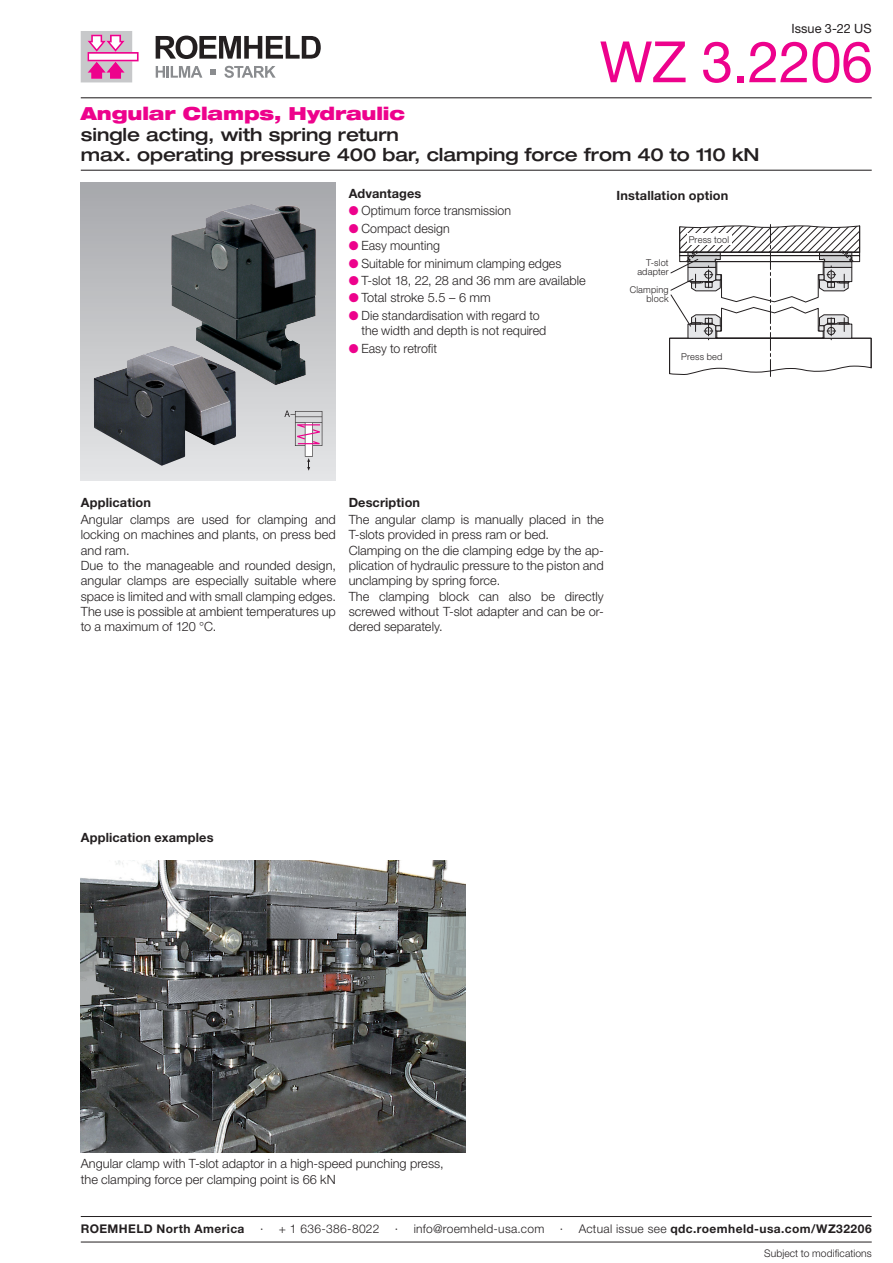
<style>
.page{position:relative;width:893px;height:1263px;background:#fff}
.page>*{position:absolute;margin:0;border:0;box-sizing:border-box;transform-origin:0 0}
.t1{font:57px "Helvetica Neue LT Pro";letter-spacing:-.01em;color:#ed028c}
.t2{font:500 expanded 18px/20.2px "Helvetica Neue LT Pro";letter-spacing:-.005em;color:#231f20}
.t3{font:900 expanded 18px "Helvetica Neue LT Pro";letter-spacing:-.01em;color:#ed028c}
.t4{font:300 12.75px/15.3px "Helvetica Neue LT Pro";letter-spacing:.005em;color:#231f20}
.t5{font:700 12.75px "Helvetica Neue LT Pro";letter-spacing:.01em;color:#231f20}
.t6{font:12.75px "Helvetica Neue LT Pro";color:#231f20}
.t7{font:700 12px "Helvetica Neue LT Pro";letter-spacing:.035em;color:#231f20}
.t8{font:300 12px "Helvetica Neue LT Pro";letter-spacing:.025em;color:#231f20}
.t9{font:300 10.5px "Helvetica Neue LT Pro";letter-spacing:.01em;color:#231f20}
.t10{font:300 9.45px/9px "Helvetica Neue LT Pro";letter-spacing:.02em;color:#231f20;text-align:right}
.s1{color:#ed028c}
.s2{font-weight:300}
</style>
<div class="page">
<svg style="left:156px;top:36px;width:165px;height:23px"></svg>
<svg style="left:156px;top:66px;width:46px;height:12px"></svg>
<svg style="left:224px;top:66px;width:52px;height:12px"></svg>
<svg style="left:210px;top:69px;width:6px;height:6px"></svg>
<svg style="left:81px;top:31px;width:58px;height:51px"></svg>
<hr style="left:81px;top:170px;width:791px;height:1px;background:#231f20">
<hr style="left:81px;top:97px;width:791px;height:1px;background:#231f20">
<div style="left:81px;top:183px;width:255px;height:297px;background:linear-gradient(to bottom,#a7a8ac,#e4e5e7)"></div>
<img style="left:171px;top:204px;width:145px;height:181px">
<svg style="left:284px;top:410px;width:38px;height:61px;background:#d3c9d1"></svg>
<img style="left:94px;top:345px;width:142px;height:121px">
<img style="left:81px;top:860px;width:384px;height:292px">
<hr style="left:81px;top:1242px;width:791px;height:1px;background:#231f20">
<hr style="left:81px;top:1216px;width:791px;height:1px;background:#231f20">
<svg style="left:669px;top:224px;width:203px;height:152px"></svg>
<p class="t6" style="left:791px;top:20px;width:82px">Issue 3-22 US</p>
<h1 class="t1" style="left:600px;top:27px;width:275px">WZ 3.2206</h1>
<h2 class="t3" style="left:81px;top:102px;width:326px">Angular Clamps, Hydraulic</h2>
<h2 class="t2" style="left:81px;top:123px;width:680px">single acting, with spring return<br>max. operating pressure 400 bar, clamping force from 40 to 110 kN</h2>
<p class="t5" style="left:349px;top:185px;width:74px">Advantages</p>
<p class="t4" style="left:349px;top:203px;width:164px"><span class="s1">●</span> Optimum force transmission</p>
<p class="t4" style="left:349px;top:220px;width:103px"><span class="s1">●</span> Compact design</p>
<p class="t4" style="left:349px;top:238px;width:93px"><span class="s1">●</span> Easy mounting</p>
<p class="t4" style="left:349px;top:255px;width:214px"><span class="s1">●</span> Suitable for minimum clamping edges</p>
<p class="t4" style="left:349px;top:273px;width:239px"><span class="s1">●</span> T-slot 18, 22, 28 and 36 mm are available</p>
<p class="t4" style="left:349px;top:290px;width:144px"><span class="s1">●</span> Total stroke 5.5 – 6 mm</p>
<p class="t4" style="left:361px;top:307px;width:186px;text-indent:-13px"><span class="s1">●</span> Die standardisation with regard to the width and depth is not required</p>
<p class="t4" style="left:349px;top:340px;width:90px"><span class="s1">●</span> Easy to retrofit</p>
<p class="t5" style="left:617px;top:188px;width:113px">Installation option</p>
<p class="t10" style="left:689px;top:235px;width:42px">Press tool</p>
<p class="t10" style="left:637px;top:258px;width:33px">T-slot adapter</p>
<p class="t10" style="left:630px;top:285px;width:40px">Clamping block</p>
<p class="t10" style="left:681px;top:352px;width:43px">Press bed</p>
<p class="t5" style="left:81px;top:494px;width:72px">Application</p>
<p class="t4" style="left:81px;top:512px;width:257px">Angular clamps are used for clamping and locking on machines and plants, on press bed and ram.<br>Due to the manageable and rounded design, angular clamps are especially suitable where space is limited and with small clamping edges.<br>The use is possible at ambient temperatures up to a maximum of 120 °C.</p>
<p class="t5" style="left:349px;top:494px;width:73px">Description</p>
<p class="t4" style="left:349px;top:512px;width:257px">The angular clamp is manually placed in the T-slots provided in press ram or bed.<br>Clamping on the die clamping edge by the ap&shy;plication of hydraulic pressure to the piston and unclamping by spring force.<br>The clamping block can also be directly screwed without T-slot adapter and can be or&shy;dered separately.</p>
<p class="t5" style="left:81px;top:830px;width:134px">Application examples</p>
<p class="t4" style="left:81px;top:1156px;width:364px">Angular clamp with T-slot adaptor in a high-speed punching press, the clamping force per clamping point is 66 kN</p>
<p class="t7" style="left:81px;top:1222px;width:165px">ROEMHELD North America</p>
<p class="t8" style="left:260px;top:1222px;width:121px">· + 1 636-386-8022</p>
<p class="t8" style="left:395px;top:1222px;width:151px">· info@roemheld-usa.com</p>
<p class="t7" style="left:560px;top:1222px;width:313px"><span class="s2">· Actual issue see</span> qdc.roemheld-usa.com/WZ32206</p>
<p class="t9" style="left:764px;top:1247px;width:109px">Subject to modifications</p>
</div>
